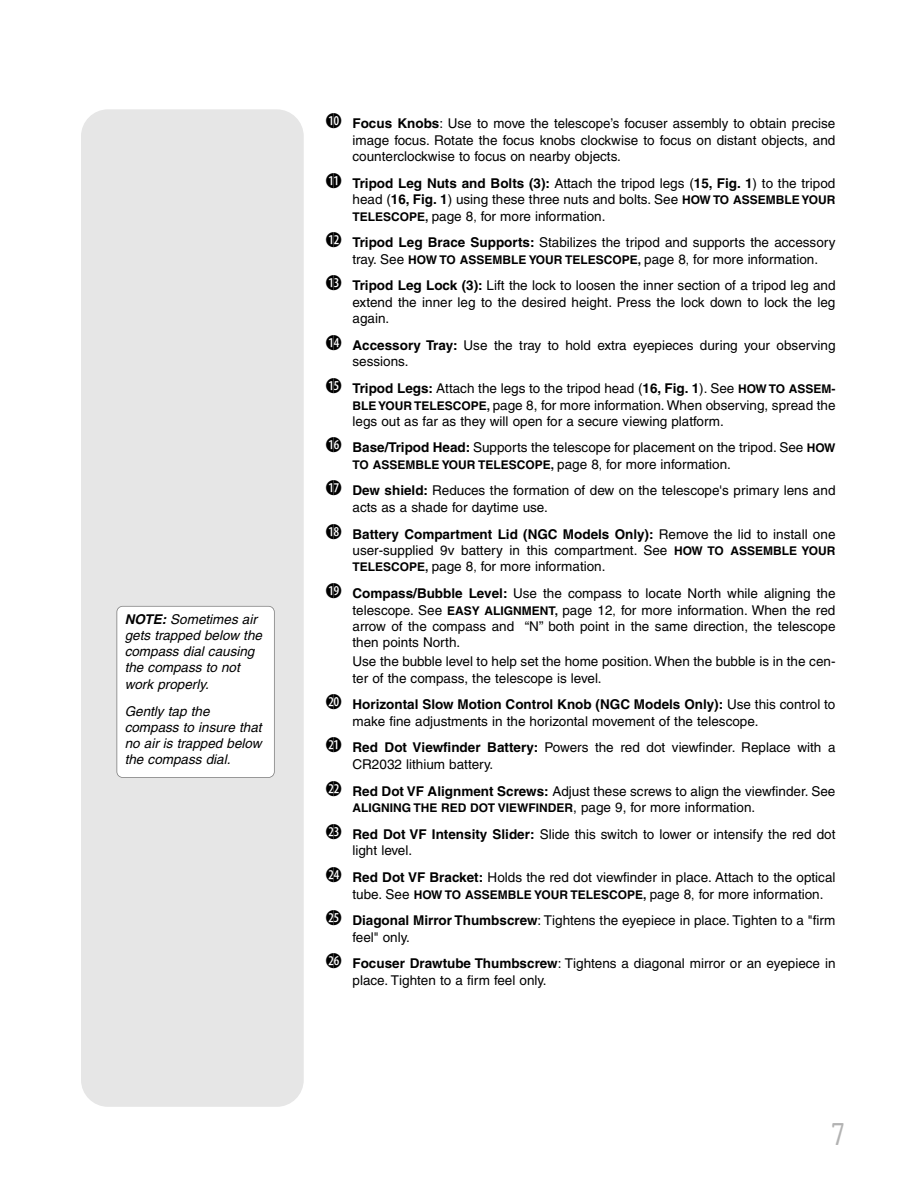
<style>
.page{position:relative;width:918px;height:1188px;background:#fff}
.page>*{position:absolute;margin:0;border:0;box-sizing:border-box;transform-origin:0 0}
.t1{font:36px "Courier";color:#b3b3b3;scale:.8 1}
.t2{font:13.5px/16.5px "Helvetica";color:#000}
.t3{font:italic 13.5px/16.2px "Helvetica";color:#000}
.t4{font:700 12px "Helvetica";color:#000}
.s1{font-weight:700}
.s2{font-family:"Combi Numerals Solid";font-size:21px}
.s3{font-weight:700;font-size:12px}
.s4{font-size:12px}
.s5{font-weight:400;font-size:13.5px}
.s6{font-weight:400}
</style>
<div class="page">
<div style="left:81px;top:109px;width:223px;height:998px;background:#e6e6e6;border-radius:27px"></div>
<div style="left:117px;top:607px;width:157px;height:170px;background:#fff;border-radius:5px"></div>
<div style="left:116px;top:606px;width:159px;height:172px;border:2px solid #808080;border-radius:6px"></div>
<p class="t3" style="left:125px;top:612px;width:142px"><span class="s1">NOTE:</span> Sometimes air gets trapped below the compass dial causing the compass to not work properly.</p>
<p class="t3" style="left:125px;top:704px;width:141px">Gently tap the compass to insure that no air is trapped below the compass dial.</p>
<p class="t2" style="left:353px;top:117px;width:485px;text-align:justify;text-indent:-27px"><span class="s2">1)</span> <span class="s1">Focus Knobs</span>: Use to move the telescope’s focuser assembly to obtain precise image focus. Rotate the focus knobs clockwise to focus on distant objects, and counterclockwise to focus on nearby objects.</p>
<p class="t2" style="left:352px;top:176px;width:484px;text-align:justify;text-indent:-27px"><span class="s2">1!</span> <span class="s1">Tripod Leg Nuts and Bolts (3):</span> Attach the tripod legs (<span class="s1">15, Fig. 1</span>) to the tripod head (<span class="s1">16, Fig. 1</span>) using these three nuts and bolts. See <span class="s3">HOW TO ASSEMBLE YOUR TELESCOPE,</span> page 8<span class="s4">,</span> for more information.</p>
<p class="t2" style="left:352px;top:235px;width:485px;text-indent:-27px"><span class="s2">1@</span> <span class="s1">Tripod Leg Brace Supports:</span> Stabilizes the tripod and supports the accessory tray. See <span class="s3">HOW TO ASSEMBLE YOUR TELESCOPE,</span> page 8<span class="s4">,</span> for more information.</p>
<p class="t2" style="left:352px;top:279px;width:485px;text-align:justify;text-indent:-27px"><span class="s2">1#</span> <span class="s1">Tripod Leg Lock (3):</span> Lift the lock to loosen the inner section of a tripod leg and extend the inner leg to the desired height. Press the lock down to lock the leg again.</p>
<p class="t2" style="left:352px;top:338px;width:485px;text-indent:-27px"><span class="s2">1$</span> <span class="s1">Accessory Tray:</span> Use the tray to hold extra eyepieces during your observing sessions.</p>
<p class="t2" style="left:352px;top:381px;width:485px;text-align:justify;text-indent:-27px"><span class="s2">1%</span> <span class="s1">Tripod Legs:</span> Attach the legs to the tripod head (<span class="s1">16, Fig. 1</span>). See <span class="s3">HOW TO ASSEM-BLE YOUR TELESCOPE,</span> page 8, for more information. When observing, spread the legs out as far as they will open for a secure viewing platform.</p>
<p class="t2" style="left:326px;top:441px;width:512px"><span class="s2">1^</span> <span class="s1">Base/Tripod Head:</span> Supports the telescope for placement on the tripod. See <span class="s3">HOW</span></p>
<p class="t4" style="left:353px;top:460px;width:380px">TO ASSEMBLE YOUR TELESCOPE, <span class="s5">page 8</span><span class="s6">,</span> <span class="s5">for more information.</span></p>
<p class="t2" style="left:352px;top:484px;width:485px;text-indent:-27px"><span class="s2">1&amp;</span> <span class="s1">Dew shield:</span> Reduces the formation of dew on the telescope's primary lens and acts as a shade for daytime use.</p>
<p class="t2" style="left:352px;top:527px;width:485px;text-align:justify;text-indent:-27px"><span class="s2">1*</span> <span class="s1">Battery Compartment Lid (NGC Models Only):</span> Remove the lid to install one user-supplied 9v battery in this compartment. See <span class="s3">HOW TO ASSEMBLE YOUR TELESCOPE,</span> page 8<span class="s4">,</span> for more information.</p>
<p class="t2" style="left:352px;top:586px;width:485px;text-align:justify;text-indent:-27px"><span class="s2">1(</span> <span class="s1">Compass/Bubble Level:</span> Use the compass to locate North while aligning the telescope. See <span class="s3">EASY ALIGNMENT,</span> page 12<span class="s4">,</span> for more information. When the red arrow of the compass and “N” both point in the same direction, the telescope then points North.</p>
<p class="t2" style="left:352px;top:655px;width:485px">Use the bubble level to help set the home position. When the bubble is in the cen&shy;ter of the compass, the telescope is level.</p>
<p class="t2" style="left:352px;top:697px;width:485px;text-indent:-27px"><span class="s2">2)</span> <span class="s1">Horizontal Slow Motion Control Knob (NGC Models Only):</span> Use this control to make fine adjustments in the horizontal movement of the telescope.</p>
<p class="t2" style="left:352px;top:741px;width:485px;text-indent:-27px"><span class="s2">2!</span> <span class="s1">Red Dot Viewfinder Battery:</span> Powers the red dot viewfinder. Replace with a<br>CR2032 lithium battery.</p>
<p class="t2" style="left:326px;top:784px;width:512px"><span class="s2">2@</span> <span class="s1">Red Dot VF Alignment Screws:</span> Adjust these screws to align the viewfinder. See</p>
<p class="t4" style="left:352px;top:804px;width:404px">ALIGNING THE RED DOT VIEWFINDER<span class="s5">, page 9, for more information.</span></p>
<p class="t2" style="left:352px;top:827px;width:485px;text-indent:-27px"><span class="s2">2#</span> <span class="s1">Red Dot VF Intensity Slider:</span> Slide this switch to lower or intensify the red dot light level.</p>
<p class="t2" style="left:352px;top:870px;width:485px;text-indent:-27px"><span class="s2">2$</span> <span class="s1">Red Dot VF Bracket:</span> Holds the red dot viewfinder in place. Attach to the optical tube. See <span class="s3">HOW TO ASSEMBLE YOUR TELESCOPE,</span> page 8<span class="s4">,</span> for more information.</p>
<p class="t2" style="left:352px;top:913px;width:485px;text-indent:-27px"><span class="s2">2%</span> <span class="s1">Diagonal Mirror Thumbscrew</span>: Tightens the eyepiece in place. Tighten to a "firm feel" only.</p>
<p class="t2" style="left:352px;top:956px;width:485px;text-indent:-27px"><span class="s2">2^</span> <span class="s1">Focuser Drawtube Thumbscrew</span>: Tightens a diagonal mirror or an eyepiece in place. Tighten to a firm feel only.</p>
<h1 class="t1" style="left:830px;top:1117px;width:23px">7</h1>
</div>
